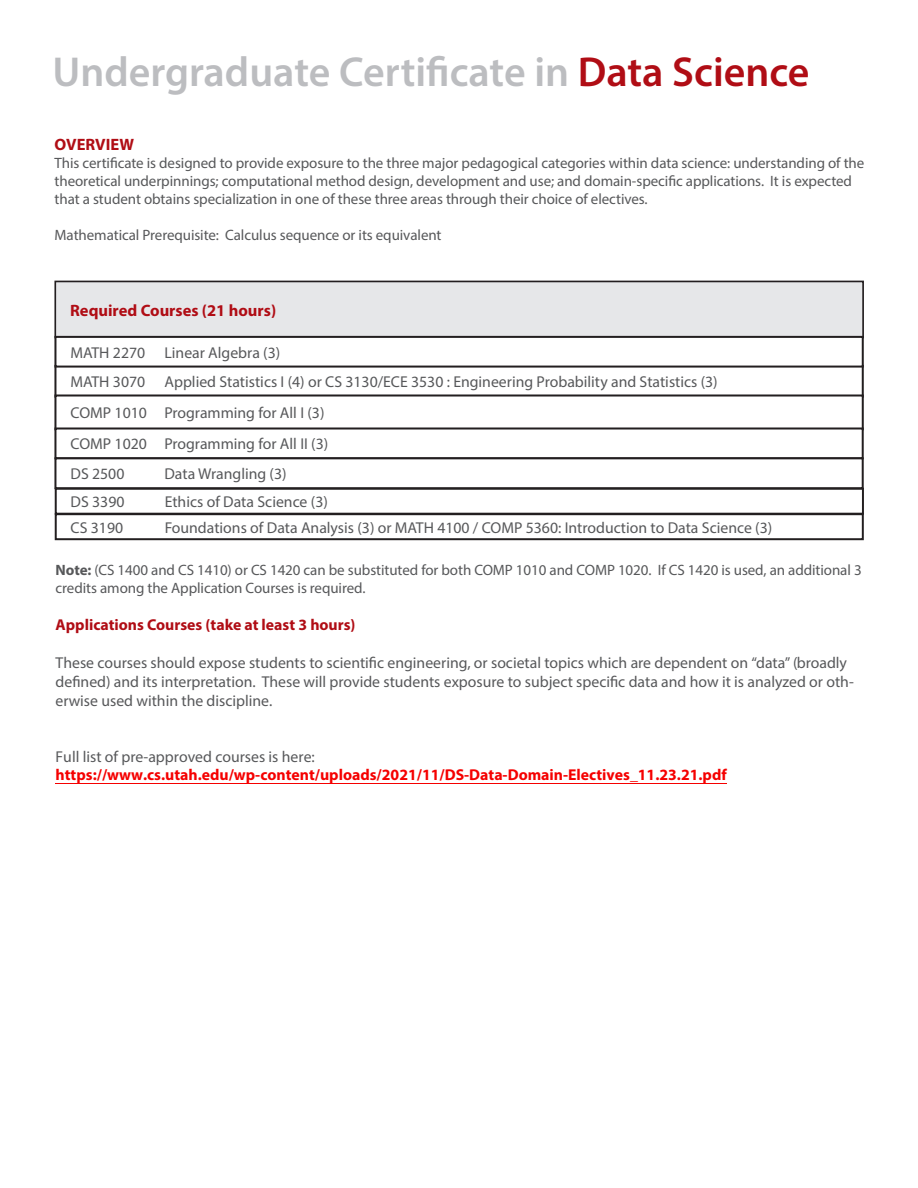
<style>
.page{position:relative;width:918px;height:1188px;background:#fff}
.page>*{position:absolute;margin:0;border:0;box-sizing:border-box;transform-origin:0 0}
.t1{font:600 42px "Myriad Pro";color:#bcbdc0}
.t2{font:700 16.5px "Myriad Pro";color:#b00d15}
.t3{font:15.75px/18.9px "Myriad Pro";color:#57585a}
.t4{font:700 15.75px "Myriad Pro";color:#f50000}
.t5{font:700 15.75px "Myriad Pro";color:#b00d15}
.t6{font:15px/18px "Myriad Pro";letter-spacing:-.005em;color:#57585a}
.s1{color:#b00d15}
.s2{font-weight:700}
</style>
<div class="page">
<div style="left:55px;top:281px;width:808px;height:57px;background:#e6e7e9"></div>
<div style="left:54px;top:281px;width:810px;height:57px;border:2px solid #231f20"></div>
<div style="left:54px;top:394px;width:810px;height:36px;border:2px solid #231f20"></div>
<div style="left:54px;top:336px;width:810px;height:32px;border:2px solid #231f20"></div>
<div style="left:54px;top:427px;width:810px;height:32px;border:2px solid #231f20"></div>
<hr style="left:56px;top:783px;width:671px;height:1px;background:#f50000">
<div style="left:55px;top:513px;width:809px;height:27px;border:2px solid #231f20"></div>
<div style="left:55px;top:488px;width:809px;height:27px;border:2px solid #231f20"></div>
<div style="left:54px;top:457px;width:810px;height:32px;border:2px solid #231f20"></div>
<h1 class="t1" style="left:52px;top:45px;width:759px">Undergraduate Certificate in <span class="s1">Data Science</span></h1>
<p class="t2" style="left:55px;top:134px;width:81px">OVERVIEW</p>
<p class="t6" style="left:55px;top:154px;width:811px">This certificate is designed to provide exposure to the three major pedagogical categories within data science: understanding of the theoretical underpinnings; computational method design, development and use; and domain-specific applications. It is expected that a student obtains specialization in one of these three areas through their choice of electives.</p>
<p class="t6" style="left:55px;top:226px;width:389px">Mathematical Prerequisite: Calculus sequence or its equivalent</p>
<p class="t2" style="left:70px;top:299px;width:208px">Required Courses (21 hours)</p>
<p class="t3" style="left:71px;top:343px;width:211px">MATH 2270 Linear Algebra (3)</p>
<p class="t3" style="left:71px;top:366px;width:649px;line-height:31.2px">MATH 3070 Applied Statistics I (4) or CS 3130/ECE 3530 : Engineering Probability and Statistics (3)<br>COMP 1010 Programming for All I (3)</p>
<p class="t3" style="left:71px;top:434px;width:259px">COMP 1020 Programming for All II (3)</p>
<p class="t3" style="left:71px;top:464px;width:55px">DS 2500</p>
<p class="t3" style="left:164px;top:464px;width:124px">Data Wrangling (3)</p>
<p class="t3" style="left:71px;top:492px;width:55px">DS 3390</p>
<p class="t3" style="left:165px;top:492px;width:165px">Ethics of Data Science (3)</p>
<p class="t3" style="left:71px;top:518px;width:54px">CS 3190</p>
<p class="t3" style="left:165px;top:518px;width:609px">Foundations of Data Analysis (3) or MATH 4100 / COMP 5360: Introduction to Data Science (3)</p>
<p class="t6" style="left:56px;top:561px;width:808px"><span class="s2">Note:</span> (CS 1400 and CS 1410) or CS 1420 can be substituted for both COMP 1010 and COMP 1020. If CS 1420 is used, an additional 3 credits among the Application Courses is required.</p>
<p class="t5" style="left:56px;top:615px;width:301px">Applications Courses (take at least 3 hours)</p>
<p class="t3" style="left:56px;top:653px;width:800px">These courses should expose students to scientific engineering, or societal topics which are dependent on “data” (broadly defined) and its interpretation. These will provide students exposure to subject specific data and how it is analyzed or oth&shy;erwise used within the discipline.</p>
<p class="t3" style="left:56px;top:747px;width:261px">Full list of pre-approved courses is here:</p>
<p class="t4" style="left:56px;top:765px;width:673px">https://www.cs.utah.edu/wp-content/uploads/2021/11/DS-Data-Domain-Electives_11.23.21.pdf</p>
</div>
